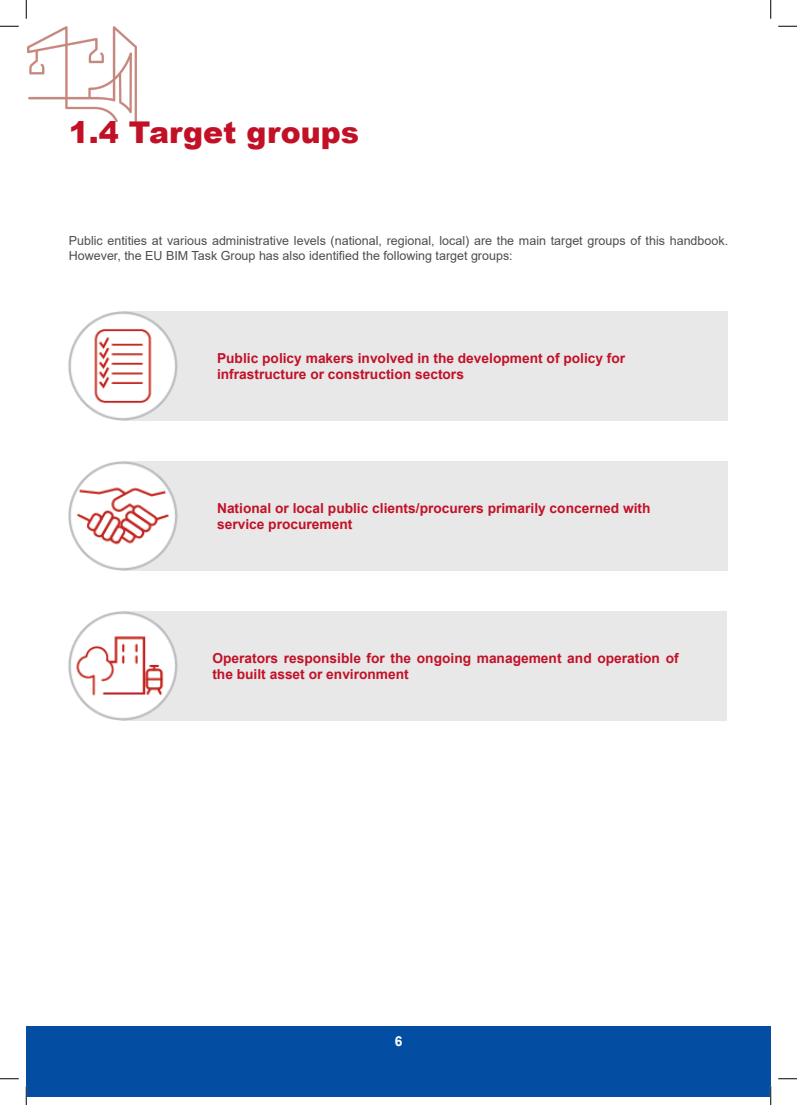
<style>
.page{position:relative;width:797px;height:1105px;background:#fff}
.page>*{position:absolute;margin:0;border:0;box-sizing:border-box;transform-origin:0 0}
.titolo_paragrafo{font:900 30px "Arial";color:#c21127}
.TESTO_HANDBOOK{font:700 13.75px/16.5px "Arial";color:#c21127}
.t1{font:700 13.75px "Arial";color:#fff}
.TESTO_HANDBOOK-2{font:12.5px/15px "Arial";color:#4d4d4d}
</style>
<div class="page">
<div style="left:26px;top:1025px;width:744px;height:71px;background:#034ea2"></div>
<img style="left:27px;top:26px;width:110px;height:96px">
<div style="left:123px;top:311px;width:604px;height:110px;background:#e8e8e9"></div>
<div style="left:123px;top:461px;width:604px;height:110px;background:#e8e8e9"></div>
<div style="left:123px;top:611px;width:604px;height:110px;background:#e8e8e9"></div>
<img style="left:69px;top:311px;width:109px;height:109px">
<img style="left:68px;top:461px;width:110px;height:110px">
<img style="left:68px;top:611px;width:110px;height:110px">
<svg style="left:0;top:25px;width:19px;height:2px"></svg>
<svg style="left:778px;top:25px;width:19px;height:2px"></svg>
<svg style="left:0;top:1078px;width:19px;height:1px"></svg>
<svg style="left:778px;top:1078px;width:19px;height:1px"></svg>
<svg style="left:25px;top:0;width:2px;height:19px"></svg>
<svg style="left:25px;top:1086px;width:2px;height:19px"></svg>
<svg style="left:770px;top:0;width:1px;height:19px"></svg>
<svg style="left:770px;top:1086px;width:1px;height:19px"></svg>
<p class="titolo_paragrafo" style="left:69px;top:111px;width:292px">1.4 Target groups</p>
<p class="TESTO_HANDBOOK-2" style="left:69px;top:233px;width:661px">Public entities at various administrative levels (national, regional, local) are the main target groups of this handbook.<br>However, the EU BIM Task Group has also identified the following target groups:</p>
<p class="TESTO_HANDBOOK" style="left:217px;top:350px;width:410px">Public policy makers involved in the development of policy for infrastructure or construction sectors</p>
<p class="TESTO_HANDBOOK" style="left:217px;top:500px;width:435px">National or local public clients/procurers primarily concerned with service procurement</p>
<p class="TESTO_HANDBOOK" style="left:212px;top:650px;width:468px">Operators responsible for the ongoing management and operation of the built asset or environment</p>
<p class="t1" style="left:394px;top:1032px;width:9px">6</p>
</div>
